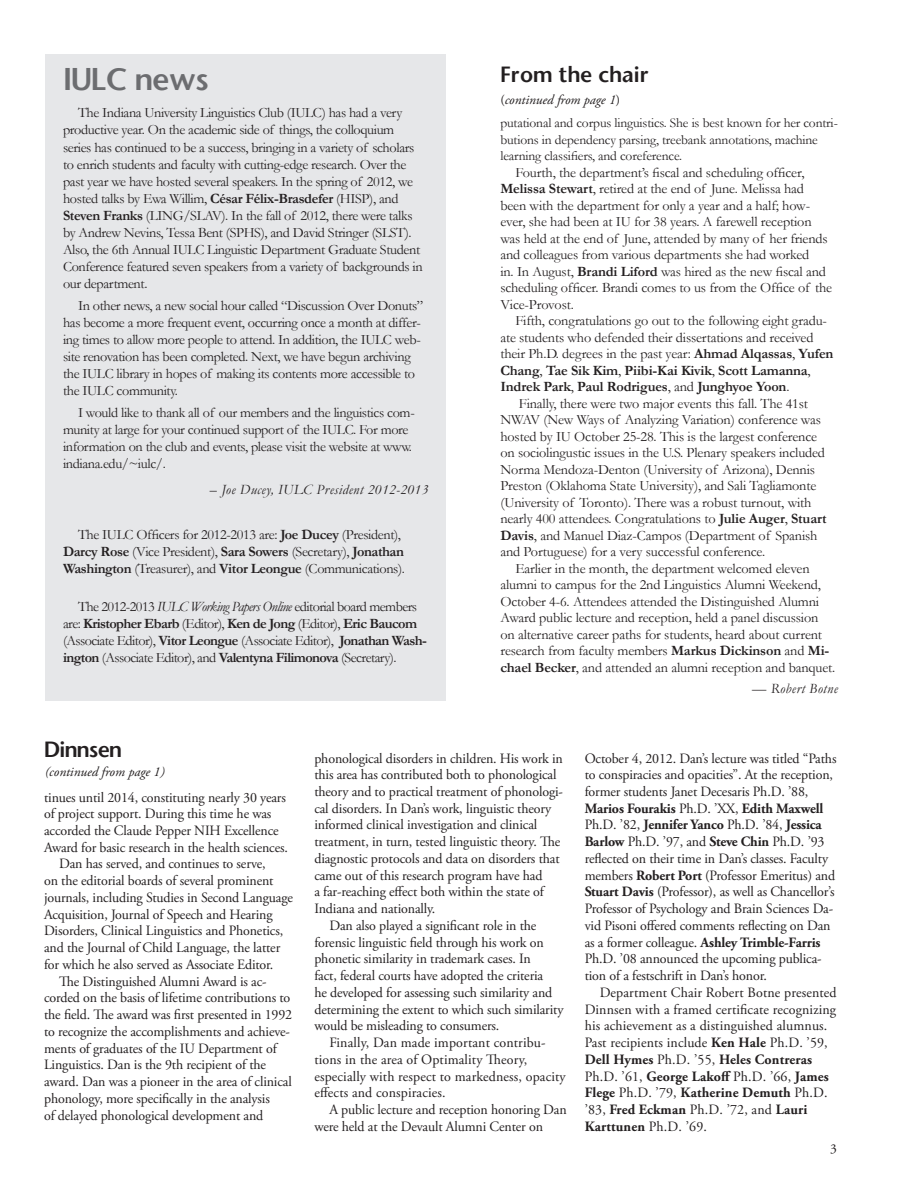
<style>
.page{position:relative;width:918px;height:1188px;background:#fff}
.page>*{position:absolute;margin:0;border:0;box-sizing:border-box;transform-origin:0 0}
.head_20{font:30px "Stone Sans Semi Boold";letter-spacing:-.025em;color:#6c6d70}
.subhead_16{font:21px "Stone Sans Semi Boold";letter-spacing:-.01em;color:#231f20}
.subhead_16-2{font:21px "Stone Sans Semi Boold";letter-spacing:-.04em;color:#231f20}
.body_text{font:14.25px/16.5px "Garamond";letter-spacing:-.015em;color:#231f20}
.body_text-2{font:14.25px/16.8px "Adobe Garamond Pro";letter-spacing:-.01em;color:#231f20}
.body_text-3{font:14.25px/16.8px "Adobe Garamond Pro";letter-spacing:.01em;color:#231f20}
.body_text-4{font:14.25px/17.1px "Garamond";letter-spacing:-.04em;color:#231f20}
.body_text-5{font:italic 14.25px "Garamond";letter-spacing:.03em;color:#231f20}
.body_text-6{font:13.5px/16.5px "Garamond";letter-spacing:-.01em;color:#231f20}
._1st_paragraph{font:italic 13.5px "Adobe Garamond Pro";color:#231f20}
.t1{font:13.5px "Adobe Garamond Pro";color:#231f20}
.s1{font-weight:700}
.s2{font-style:italic}
.s3{font-style:normal}
</style>
<div class="page">
<div style="left:45px;top:54px;width:401px;height:646px;background:#e6e7e9"></div>
<p class="head_20" style="left:63px;top:60px;width:148px">IULC news</p>
<p class="body_text" style="left:63px;top:104px;width:361px;line-height:17.1px;text-indent:15px">The Indiana University Linguistics Club (IULC) has had a very productive year. On the academic side of things, the colloquium series has continued to be a success, bringing in a variety of scholars to enrich students and faculty with cutting-edge research. Over the past year we have hosted several speakers. In the spring of 2012, we hosted talks by Ewa Willim, <span class="s1">César Félix-Brasdefer</span> (HISP), and <span class="s1">Steven Franks</span> (LING/SLAV). In the fall of 2012, there were talks by Andrew Nevins, Tessa Bent (SPHS), and David Stringer (SLST).<br>Also, the 6th Annual IULC Linguistic Department Graduate Student Conference featured seven speakers from a variety of backgrounds in our department.</p>
<p class="body_text" style="left:63px;top:297px;width:362px;line-height:17.1px;text-indent:15px">In other news, a new social hour called “Discussion Over Donuts” has become a more frequent event, occurring once a month at differ&shy;ing times to allow more people to attend. In addition, the IULC web&shy;site renovation has been completed. Next, we have begun archiving the IULC library in hopes of making its contents more accessible to the IULC community.</p>
<p class="body_text" style="left:63px;top:404px;width:353px;line-height:17.1px;text-indent:15px">I would like to thank all of our members and the linguistics com&shy;munity at large for your continued support of the IULC. For more information on the club and events, please visit the website at www. indiana.edu/~iulc/.</p>
<p class="body_text-5" style="left:210px;top:481px;width:220px">– Joe Ducey, IULC President 2012-2013</p>
<p class="body_text" style="left:63px;top:526px;width:344px;line-height:17.1px;text-indent:15px">The IULC Officers for 2012-2013 are: <span class="s1">Joe Ducey</span> (President),<br><span class="s1">Darcy Rose</span> (Vice President), <span class="s1">Sara Sowers</span> (Secretary), <span class="s1">Jonathan<br>Washington</span> (Treasurer), and <span class="s1">Vitor Leongue</span> (Communications).</p>
<p class="body_text-4" style="left:63px;top:597px;width:365px;text-indent:15px">The 2012-2013 <span class="s2">IULC Working Papers Online</span> editorial board members are: <span class="s1">Kristopher Ebarb</span> (Editor), <span class="s1">Ken de Jong</span> (Editor), <span class="s1">Eric Baucom </span>(Associate Editor), <span class="s1">Vitor Leongue</span> (Associate Editor), <span class="s1">Jonathan Wash&shy;ington</span> (Associate Editor), and <span class="s1">Valentyna Filimonova</span> (Secretary).</p>
<p class="subhead_16" style="left:500px;top:61px;width:150px">From the chair</p>
<p class="_1st_paragraph" style="left:500px;top:92px;width:121px"><span class="s3">(</span>continued from page 1<span class="s3">)</span></p>
<p class="body_text-6" style="left:500px;top:115px;width:339px">putational and corpus linguistics. She is best known for her contri&shy;butions in dependency parsing, treebank annotations, machine learning classifiers, and coreference.</p>
<p class="body_text" style="left:500px;top:164px;width:333px;text-indent:15px">Fourth, the department’s fiscal and scheduling officer, <span class="s1">Melissa Stewart</span>, retired at the end of June. Melissa had been with the department for only a year and a half; how&shy;ever, she had been at IU for 38 years. A farewell reception was held at the end of June, attended by many of her friends and colleagues from various departments she had worked<br>in. In August, <span class="s1">Brandi Liford</span> was hired as the new fiscal and scheduling officer. Brandi comes to us from the Office of the Vice-Provost.</p>
<p class="body_text" style="left:500px;top:312px;width:335px;text-indent:15px">Fifth, congratulations go out to the following eight gradu&shy;ate students who defended their dissertations and received their Ph.D. degrees in the past year: <span class="s1">Ahmad Alqassas</span>, <span class="s1">Yufen Chang</span>, <span class="s1">Tae Sik Kim</span>, <span class="s1">Piibi-Kai Kivik</span>, <span class="s1">Scott Lamanna</span>, <span class="s1">Indrek Park</span>, <span class="s1">Paul Rodrigues</span>, and <span class="s1">Junghyoe Yoon</span>.</p>
<p class="body_text" style="left:500px;top:395px;width:328px;text-indent:18px">Finally, there were two major events this fall. The 41st NWAV (New Ways of Analyzing Variation) conference was hosted by IU October 25-28. This is the largest conference on sociolingustic issues in the U.S. Plenary speakers included Norma Mendoza-Denton (University of Arizona), Dennis Preston (Oklahoma State University), and Sali Tagliamonte (University of Toronto). There was a robust turnout, with nearly 400 attendees. Congratulations to <span class="s1">Julie Auger</span>, <span class="s1">Stuart Davis</span>, and Manuel Diaz-Campos (Department of Spanish and Portuguese) for a very successful conference.</p>
<p class="body_text" style="left:500px;top:560px;width:336px;text-indent:15px">Earlier in the month, the department welcomed eleven alumni to campus for the 2nd Linguistics Alumni Weekend, October 4-6. Attendees attended the Distinguished Alumni Award public lecture and reception, held a panel discussion on alternative career paths for students, heard about current research from faculty members <span class="s1">Markus Dickinson</span> and <span class="s1">Mi&shy;chael Becker</span>, and attended an alumni reception and banquet.</p>
<p class="body_text-5" style="left:752px;top:680px;width:87px">— Robert Botne</p>
<p class="subhead_16-2" style="left:44px;top:736px;width:79px">Dinnsen</p>
<p class="_1st_paragraph" style="left:45px;top:763px;width:121px">(continued from page 1)</p>
<p class="body_text-2" style="left:44px;top:789px;width:245px">tinues until 2014, constituting nearly 30 years of project support. During this time he was accorded the Claude Pepper NIH Excellence Award for basic research in the health sciences.</p>
<p class="body_text-2" style="left:44px;top:856px;width:250px;text-indent:15px">Dan has served, and continues to serve,<br>on the editorial boards of several prominent journals, including Studies in Second Language Acquisition, Journal of Speech and Hearing Disorders, Clinical Linguistics and Phonetics, and the Journal of Child Language, the latter for which he also served as Associate Editor.</p>
<p class="body_text-2" style="left:44px;top:973px;width:250px;text-indent:15px">The Distinguished Alumni Award is ac&shy;corded on the basis of lifetime contributions to the field. The award was first presented in 1992 to recognize the accomplishments and achieve&shy;ments of graduates of the IU Department of Linguistics. Dan is the 9th recipient of the award. Dan was a pioneer in the area of clinical phonology, more specifically in the analysis<br>of delayed phonological development and</p>
<p class="body_text-2" style="left:314px;top:750px;width:250px">phonological disorders in children. His work in this area has contributed both to phonological theory and to practical treatment of phonologi&shy;cal disorders. In Dan’s work, linguistic theory informed clinical investigation and clinical treatment, in turn, tested linguistic theory. The diagnostic protocols and data on disorders that came out of this research program have had<br>a far-reaching effect both within the state of Indiana and nationally.</p>
<p class="body_text-2" style="left:314px;top:918px;width:251px;text-indent:15px">Dan also played a significant role in the forensic linguistic field through his work on phonetic similarity in trademark cases. In<br>fact, federal courts have adopted the criteria<br>he developed for assessing such similarity and determining the extent to which such similarity would be misleading to consumers.</p>
<p class="body_text-3" style="left:314px;top:1035px;width:253px;text-indent:15px">Finally, Dan made important contribu&shy;tions in the area of Optimality Theory, especially with respect to markedness, opacity effects and conspiracies.</p>
<p class="body_text-2" style="left:314px;top:1102px;width:254px;text-indent:15px">A public lecture and reception honoring Dan were held at the Devault Alumni Center on</p>
<p class="body_text-2" style="left:585px;top:750px;width:253px">October 4, 2012. Dan’s lecture was titled “Paths to conspiracies and opacities”. At the reception, former students Janet Decesaris Ph.D. ’88, <span class="s1">Marios Fourakis</span> Ph.D. ’XX, <span class="s1">Edith Maxwell </span>Ph.D. ’82, <span class="s1">Jennifer Yanco</span> Ph.D. ’84, <span class="s1">Jessica Barlow</span> Ph.D. ’97, and <span class="s1">Steve Chin</span> Ph.D. ’93 reflected on their time in Dan’s classes. Faculty members <span class="s1">Robert Port</span> (Professor Emeritus) and <span class="s1">Stuart Davis</span> (Professor), as well as Chancellor’s Professor of Psychology and Brain Sciences Da&shy;vid Pisoni offered comments reflecting on Dan as a former colleague. <span class="s1">Ashley Trimble-Farris </span>Ph.D. ’08 announced the upcoming publica&shy;tion of a festschrift in Dan’s honor.</p>
<p class="body_text-3" style="left:585px;top:984px;width:253px;text-indent:15px">Department Chair Robert Botne presented Dinnsen with a framed certificate recognizing his achievement as a distinguished alumnus.<br>Past recipients include <span class="s1">Ken Hale</span> Ph.D. ’59, <span class="s1">Dell Hymes</span> Ph.D. ’55, <span class="s1">Heles Contreras </span>Ph.D. ’61, <span class="s1">George Lakoff</span> Ph.D. ’66, <span class="s1">James Flege</span> Ph.D. ’79, <span class="s1">Katherine Demuth</span> Ph.D. ’83, <span class="s1">Fred Eckman</span> Ph.D. ’72, and <span class="s1">Lauri Karttunen</span> Ph.D. ’69.</p>
<p class="t1" style="left:830px;top:1140px;width:8px">3</p>
</div>
